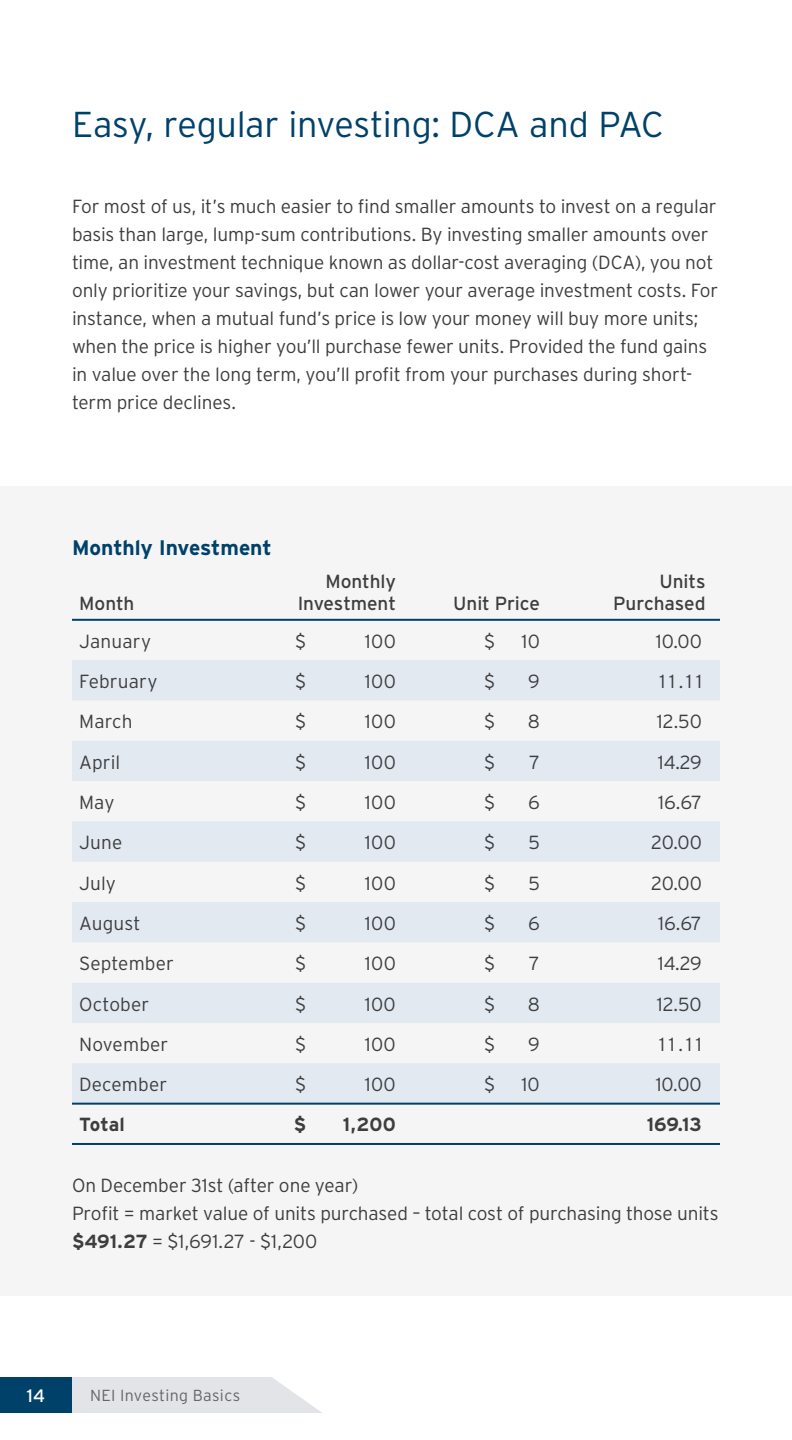
<style>
.page{position:relative;width:792px;height:1440px;background:#fff}
.page>*{position:absolute;margin:0;border:0;box-sizing:border-box;transform-origin:0 0}
.t1{font:300 36px "Interstate";letter-spacing:-.01em;color:#00416a}
.t2{font:700 21px "Interstate";letter-spacing:-.005em;color:#00416a}
.t3{font:300 19px/28px "Interstate";letter-spacing:-.01em;color:#3e3e3f}
.t4{font:19px/22px "Interstate";letter-spacing:-.005em;color:#3e3e3f;text-align:right}
.t5{font:300 19px "Interstate";letter-spacing:.01em;color:#3e3e3f}
.t6{font:700 19px "Interstate";color:#3e3e3f}
.t7{font:300 19px "Interstate";letter-spacing:.015em;color:#3e3e3f}
.t8{font:18px "Interstate";color:#fff}
.t9{font:300 16px "Interstate";letter-spacing:.025em;color:#62676c}
.s1{font-weight:700}
</style>
<div class="page">
<svg style="left:72px;top:1377px;width:250px;height:36px;background:#e4e6e9"></svg>
<div style="left:0;top:1377px;width:72px;height:36px;background:#00416a"></div>
<div style="left:0;top:486px;width:792px;height:810px;background:#f5f5f6"></div>
<svg style="left:72px;top:660px;width:648px;height:443px;fill:#e2e9f1"></svg>
<hr style="left:72px;top:619px;width:180px;height:2px;background:#00416a">
<hr style="left:252px;top:619px;width:63px;height:2px;background:#00416a">
<hr style="left:315px;top:619px;width:99px;height:2px;background:#00416a">
<hr style="left:414px;top:619px;width:90px;height:2px;background:#00416a">
<hr style="left:504px;top:619px;width:54px;height:2px;background:#00416a">
<hr style="left:558px;top:619px;width:63px;height:2px;background:#00416a">
<hr style="left:621px;top:619px;width:99px;height:2px;background:#00416a">
<hr style="left:72px;top:1103px;width:180px;height:2px;background:#00416a">
<hr style="left:252px;top:1103px;width:63px;height:2px;background:#00416a">
<hr style="left:315px;top:1103px;width:99px;height:2px;background:#00416a">
<hr style="left:414px;top:1103px;width:90px;height:2px;background:#00416a">
<hr style="left:504px;top:1103px;width:54px;height:2px;background:#00416a">
<hr style="left:558px;top:1103px;width:63px;height:2px;background:#00416a">
<hr style="left:621px;top:1103px;width:99px;height:2px;background:#00416a">
<hr style="left:72px;top:1143px;width:180px;height:2px;background:#00416a">
<hr style="left:252px;top:1143px;width:63px;height:2px;background:#00416a">
<hr style="left:315px;top:1143px;width:99px;height:2px;background:#00416a">
<hr style="left:414px;top:1143px;width:90px;height:2px;background:#00416a">
<hr style="left:504px;top:1143px;width:54px;height:2px;background:#00416a">
<hr style="left:558px;top:1143px;width:63px;height:2px;background:#00416a">
<hr style="left:621px;top:1143px;width:99px;height:2px;background:#00416a">
<h1 class="t1" style="left:72px;top:104px;width:593px">Easy, regular investing: DCA and PAC</h1>
<p class="t3" style="left:72px;top:192px;width:648px">For most of us, it’s much easier to find smaller amounts to invest on a regular basis than large, lump-sum contributions. By investing smaller amounts over time, an investment technique known as dollar-cost averaging (DCA), you not only prioritize your savings, but can lower your average investment costs. For instance, when a mutual fund’s price is low your money will buy more units; when the price is higher you’ll purchase fewer units. Provided the fund gains in value over the long term, you’ll profit from your purchases during short&shy;term price declines.</p>
<p class="t2" style="left:72px;top:536px;width:201px">Monthly Investment</p>
<p class="t4" style="left:79px;top:592px;width:57px">Month</p>
<p class="t4" style="left:298px;top:570px;width:100px">Monthly<br>Investment</p>
<p class="t4" style="left:453px;top:592px;width:88px">Unit Price</p>
<p class="t4" style="left:613px;top:570px;width:94px">Units<br>Purchased</p>
<p class="t5" style="left:79px;top:631px;width:73px">January</p>
<p class="t3" style="left:295px;top:627px;width:13px">$</p>
<p class="t3" style="left:365px;top:627px;width:33px">100</p>
<p class="t3" style="left:484px;top:627px;width:13px">$</p>
<p class="t3" style="left:522px;top:627px;width:20px">10</p>
<p class="t3" style="left:656px;top:627px;width:48px">10.00</p>
<p class="t5" style="left:79px;top:671px;width:80px">February</p>
<p class="t3" style="left:295px;top:667px;width:13px">$</p>
<p class="t3" style="left:365px;top:667px;width:33px">100</p>
<p class="t3" style="left:484px;top:667px;width:13px">$</p>
<p class="t3" style="left:528px;top:667px;width:13px">9</p>
<p class="t3" style="left:659px;top:667px;width:44px">11.11</p>
<p class="t3" style="left:79px;top:707px;width:55px">March</p>
<p class="t3" style="left:295px;top:707px;width:13px">$</p>
<p class="t3" style="left:365px;top:707px;width:33px">100</p>
<p class="t3" style="left:484px;top:707px;width:13px">$</p>
<p class="t3" style="left:528px;top:707px;width:14px">8</p>
<p class="t3" style="left:657px;top:707px;width:46px">12.50</p>
<p class="t3" style="left:79px;top:748px;width:43px">April</p>
<p class="t3" style="left:295px;top:748px;width:13px">$</p>
<p class="t3" style="left:365px;top:748px;width:33px">100</p>
<p class="t3" style="left:484px;top:748px;width:13px">$</p>
<p class="t3" style="left:529px;top:748px;width:12px">7</p>
<p class="t3" style="left:658px;top:748px;width:46px">14.29</p>
<p class="t3" style="left:79px;top:788px;width:37px">May</p>
<p class="t3" style="left:295px;top:788px;width:13px">$</p>
<p class="t3" style="left:365px;top:788px;width:33px">100</p>
<p class="t3" style="left:484px;top:788px;width:13px">$</p>
<p class="t3" style="left:528px;top:788px;width:13px">6</p>
<p class="t3" style="left:658px;top:788px;width:45px">16.67</p>
<p class="t3" style="left:79px;top:828px;width:45px">June</p>
<p class="t3" style="left:295px;top:828px;width:13px">$</p>
<p class="t3" style="left:365px;top:828px;width:33px">100</p>
<p class="t3" style="left:484px;top:828px;width:13px">$</p>
<p class="t3" style="left:528px;top:828px;width:13px">5</p>
<p class="t3" style="left:651px;top:828px;width:52px">20.00</p>
<p class="t3" style="left:79px;top:869px;width:38px">July</p>
<p class="t3" style="left:295px;top:869px;width:13px">$</p>
<p class="t3" style="left:365px;top:869px;width:33px">100</p>
<p class="t3" style="left:484px;top:869px;width:13px">$</p>
<p class="t3" style="left:528px;top:869px;width:13px">5</p>
<p class="t3" style="left:651px;top:869px;width:52px">20.00</p>
<p class="t3" style="left:79px;top:909px;width:63px">August</p>
<p class="t3" style="left:295px;top:909px;width:13px">$</p>
<p class="t3" style="left:365px;top:909px;width:33px">100</p>
<p class="t3" style="left:484px;top:909px;width:13px">$</p>
<p class="t3" style="left:528px;top:909px;width:13px">6</p>
<p class="t3" style="left:658px;top:909px;width:45px">16.67</p>
<p class="t3" style="left:79px;top:949px;width:96px">September</p>
<p class="t3" style="left:295px;top:949px;width:13px">$</p>
<p class="t3" style="left:365px;top:949px;width:33px">100</p>
<p class="t3" style="left:484px;top:949px;width:13px">$</p>
<p class="t3" style="left:529px;top:949px;width:12px">7</p>
<p class="t3" style="left:658px;top:949px;width:46px">14.29</p>
<p class="t7" style="left:79px;top:993px;width:72px">October</p>
<p class="t3" style="left:295px;top:990px;width:13px">$</p>
<p class="t3" style="left:365px;top:990px;width:33px">100</p>
<p class="t3" style="left:484px;top:990px;width:13px">$</p>
<p class="t3" style="left:528px;top:990px;width:14px">8</p>
<p class="t3" style="left:657px;top:990px;width:46px">12.50</p>
<p class="t3" style="left:79px;top:1030px;width:91px">November</p>
<p class="t3" style="left:295px;top:1030px;width:13px">$</p>
<p class="t3" style="left:365px;top:1030px;width:33px">100</p>
<p class="t3" style="left:484px;top:1030px;width:13px">$</p>
<p class="t3" style="left:528px;top:1030px;width:13px">9</p>
<p class="t3" style="left:659px;top:1030px;width:44px">11.11</p>
<p class="t5" style="left:79px;top:1074px;width:90px">December</p>
<p class="t3" style="left:295px;top:1070px;width:13px">$</p>
<p class="t3" style="left:365px;top:1070px;width:33px">100</p>
<p class="t3" style="left:484px;top:1070px;width:13px">$</p>
<p class="t3" style="left:521px;top:1070px;width:20px">10</p>
<p class="t3" style="left:656px;top:1070px;width:48px">10.00</p>
<p class="t6" style="left:79px;top:1114px;width:47px">Total</p>
<p class="t6" style="left:294px;top:1114px;width:14px">$</p>
<p class="t6" style="left:343px;top:1114px;width:54px">1,200</p>
<p class="t6" style="left:647px;top:1114px;width:56px">169.13</p>
<p class="t3" style="left:72px;top:1171px;width:648px">On December 31st (after one year)<br>Profit = market value of units purchased – total cost of purchasing those units <span class="s1">$491.27</span> = $1,691.27 - $1,200</p>
<p class="t8" style="left:27px;top:1386px;width:20px">14</p>
<p class="t9" style="left:90px;top:1387px;width:152px">NEI Investing Basics</p>
</div>
